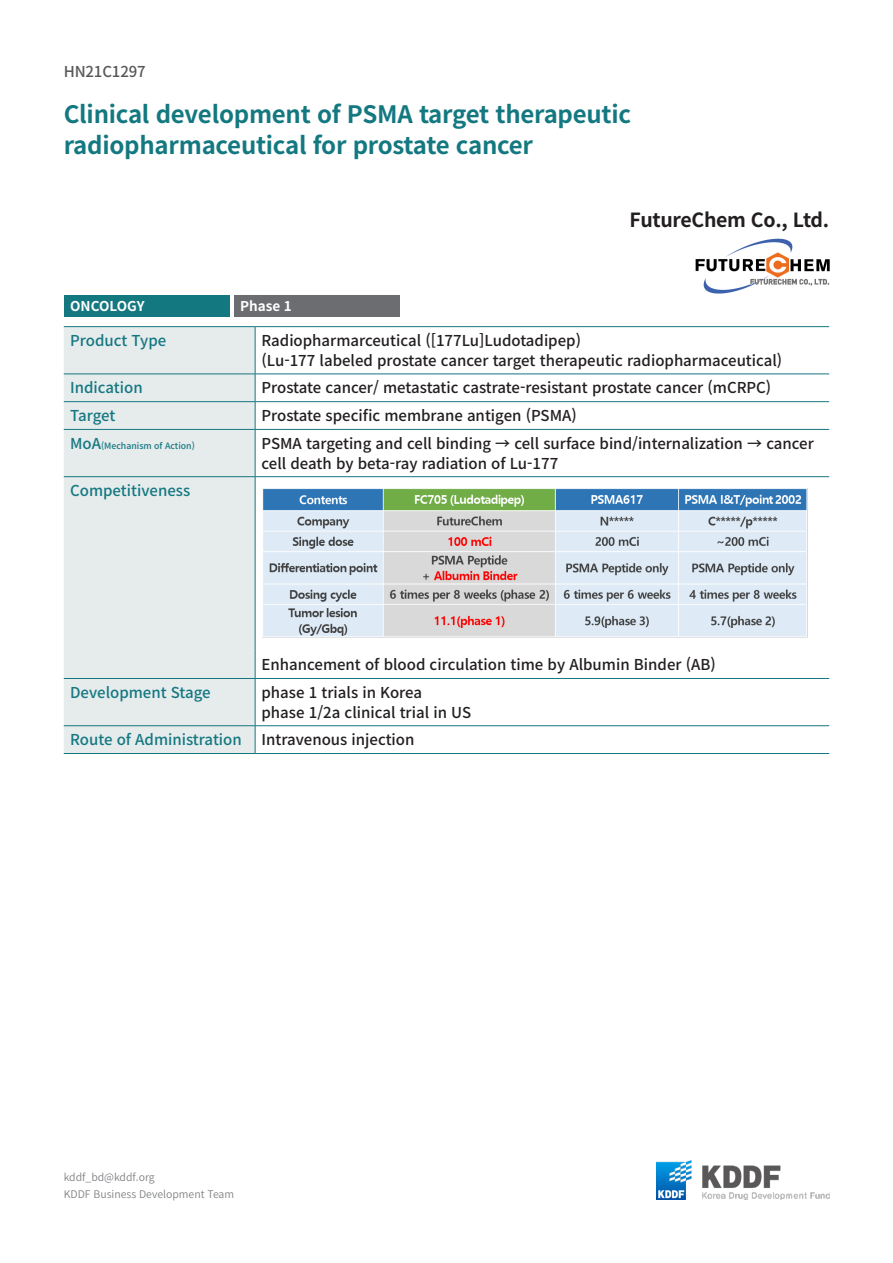
<style>
.page{position:relative;width:893px;height:1263px;background:#fff}
.page>*{position:absolute;margin:0;border:0;box-sizing:border-box;transform-origin:0 0}
._5_제목{font:700 24px/31.5px "Noto Sans CJ Kkr";letter-spacing:-.01em;color:#147881}
._3_기관명{font:700 19.5px "Noto Sans CJ Kkr";letter-spacing:-.015em;color:#231f20}
._7_표_내용{font:500 15px/19.5px "Noto Sans CJ Kkr";color:#231f20}
._6_표제{font:500 15px "Noto Sans CJ Kkr";color:#147881}
._0_코드{font:500 15px "Noto Sans CJ Kkr";letter-spacing:-.01em;color:#57585a}
._1_질환명{font:700 13.5px "Noto Sans CJ Kkr";color:#fff}
._2_스테이지{font:700 13.5px "Noto Sans CJ Kkr";color:#fff}
.t1{font:600 10.5px/16.5px "Noto Sans CJ Kkr";color:#808285}
._6_표제-2{font:500 8.7px "Noto Sans CJ Kkr";color:#147881}
.s1{font-size:15px}
</style>
<div class="page">
<img style="left:656px;top:1161px;width:173px;height:38px">
<div style="left:64px;top:327px;width:191px;height:426px;background:#e6ebec"></div>
<hr style="left:255px;top:327px;width:1px;height:47px;background:#147881">
<hr style="left:64px;top:374px;width:191px;height:1px;background:#147881">
<hr style="left:255px;top:374px;width:574px;height:1px;background:#147881">
<hr style="left:64px;top:401px;width:191px;height:1px;background:#147881">
<hr style="left:255px;top:401px;width:574px;height:1px;background:#147881">
<svg style="left:255px;top:374px;width:1px;height:55px"></svg>
<hr style="left:64px;top:429px;width:191px;height:1px;background:#147881">
<hr style="left:255px;top:429px;width:574px;height:1px;background:#147881">
<hr style="left:255px;top:430px;width:1px;height:46px;background:#147881">
<hr style="left:64px;top:476px;width:191px;height:1px;background:#147881">
<hr style="left:255px;top:476px;width:574px;height:1px;background:#147881">
<hr style="left:255px;top:477px;width:1px;height:174px;background:#147881">
<svg style="left:255px;top:651px;width:1px;height:27px"></svg>
<hr style="left:64px;top:678px;width:191px;height:1px;background:#147881">
<hr style="left:255px;top:678px;width:574px;height:1px;background:#147881">
<hr style="left:255px;top:679px;width:1px;height:46px;background:#147881">
<hr style="left:64px;top:725px;width:191px;height:1px;background:#147881">
<hr style="left:255px;top:725px;width:574px;height:1px;background:#147881">
<svg style="left:255px;top:726px;width:1px;height:27px"></svg>
<hr style="left:64px;top:326px;width:191px;height:1px;background:#147881">
<hr style="left:255px;top:326px;width:574px;height:1px;background:#147881">
<hr style="left:64px;top:753px;width:191px;height:1px;background:#147881">
<hr style="left:255px;top:753px;width:574px;height:1px;background:#147881">
<img style="left:262px;top:489px;width:545px;height:149px">
<img style="left:696px;top:238px;width:133px;height:55px">
<div style="left:64px;top:295px;width:166px;height:22px;background:#147881"></div>
<div style="left:234px;top:295px;width:165px;height:22px;background:#6c6d70"></div>
<p class="_0_코드" style="left:64px;top:63px;width:83px">HN21C1297</p>
<p class="_5_제목" style="left:64px;top:99px;width:569px">Clinical development of PSMA target therapeutic radiopharmaceutical for prostate cancer</p>
<p class="_1_질환명" style="left:70px;top:298px;width:76px">ONCOLOGY</p>
<p class="_2_스테이지" style="left:240px;top:298px;width:53px">Phase 1</p>
<p class="_3_기관명" style="left:630px;top:209px;width:201px">FutureChem Co., Ltd.</p>
<p class="_6_표제" style="left:70px;top:332px;width:98px">Product Type</p>
<p class="_7_표_내용" style="left:261px;top:331px;width:321px">Radiopharmarceutical ([177Lu]Ludotadipep)</p>
<p class="_7_표_내용" style="left:261px;top:351px;width:522px">(Lu-177 labeled prostate cancer target therapeutic radiopharmaceutical)</p>
<p class="_6_표제" style="left:70px;top:379px;width:74px">Indication</p>
<p class="_7_표_내용" style="left:261px;top:379px;width:511px">Prostate cancer/ metastatic castrate-resistant prostate cancer (mCRPC)</p>
<p class="_6_표제" style="left:70px;top:407px;width:47px">Target</p>
<p class="_7_표_내용" style="left:261px;top:406px;width:317px">Prostate specific membrane antigen (PSMA)</p>
<p class="_6_표제-2" style="left:70px;top:440px;width:126px"><span class="s1">MoA</span>(Mechanism of Action)</p>
<p class="_7_표_내용" style="left:261px;top:434px;width:554px">PSMA targeting and cell binding → cell surface bind/internalization → cancer cell death by beta-ray radiation of Lu-177</p>
<p class="_6_표제" style="left:70px;top:482px;width:122px">Competitiveness</p>
<p class="_7_표_내용" style="left:261px;top:655px;width:456px">Enhancement of blood circulation time by Albumin Binder (AB)</p>
<p class="_6_표제" style="left:70px;top:684px;width:142px">Development Stage</p>
<p class="_7_표_내용" style="left:261px;top:683px;width:162px">phase 1 trials in Korea</p>
<p class="_7_표_내용" style="left:261px;top:703px;width:211px">phase 1/2a clinical trial in US</p>
<p class="_6_표제" style="left:70px;top:731px;width:173px">Route of Administration</p>
<p class="_7_표_내용" style="left:261px;top:730px;width:154px">Intravenous injection</p>
<p class="t1" style="left:64px;top:1169px;width:172px">kddf_bd@kddf.org<br>KDDF Business Development Team</p>
</div>
